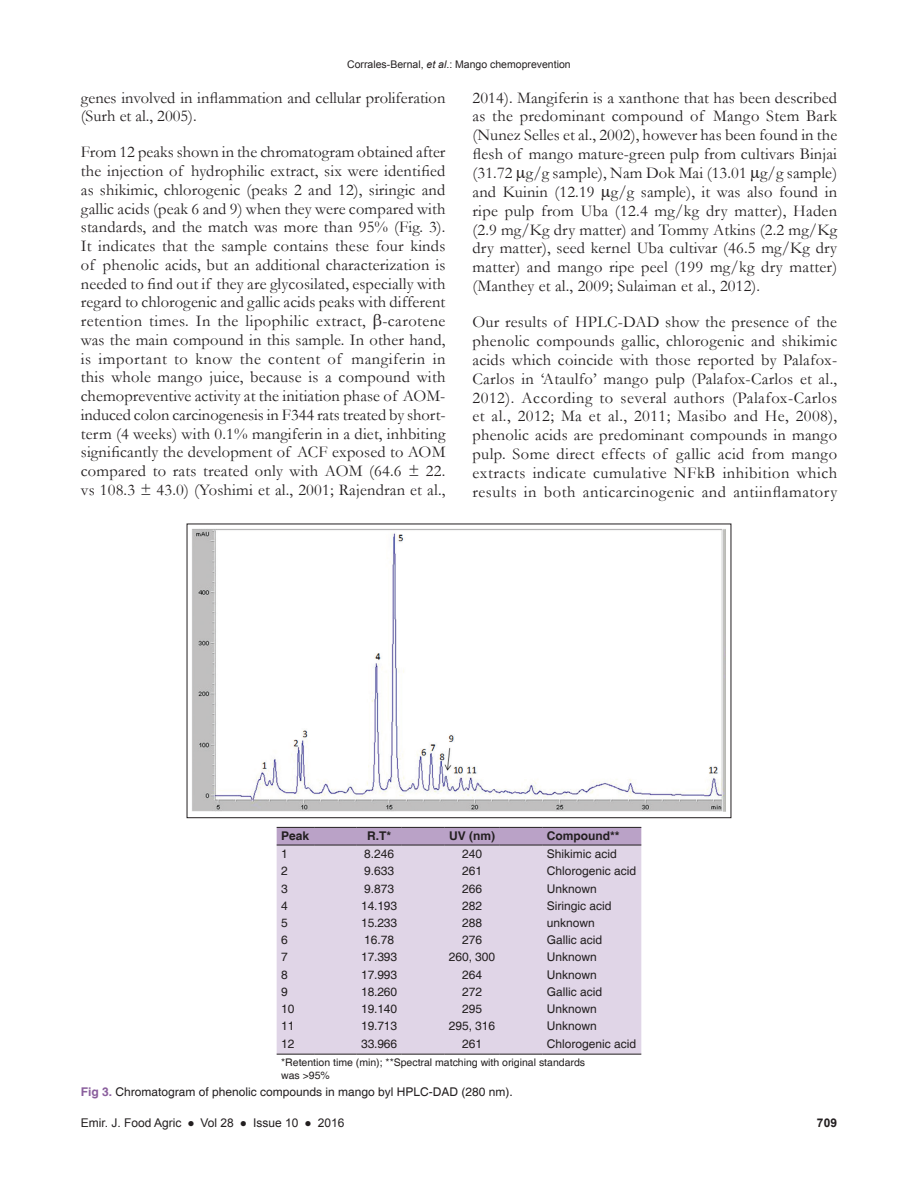
<style>
.page{position:relative;width:918px;height:1188px;background:#fff}
.page>*{position:absolute;margin:0;border:0;box-sizing:border-box;transform-origin:0 0}
.TX{font:16.5px/18.8px "Garamond";letter-spacing:.01em;color:#231f20;text-align:justify}
.TB{font:12px "Helvetica";color:#231f20}
.FGC{font:12px "Helvetica";color:#231f20}
.t1{font:12px "Arial";color:#231f20}
.TBL{font:12px "Helvetica";color:#231f20}
.TCH{font:700 12px "Helvetica";color:#231f20}
.t2{font:700 12px "Arial";color:#231f20}
.TFN{font:10.5px/12.6px "Helvetica";color:#231f20}
.t3{font:10.5px "Arial";color:#231f20}
.s1{font-style:italic}
.s2{font-weight:700;color:#8a5f9d}
</style>
<div class="page">
<img style="left:192px;top:528px;width:534px;height:284px">
<div style="left:187px;top:524px;width:544px;height:294px;border:1px solid #231f20"></div>
<div style="left:277px;top:828px;width:364px;height:17px;background:#baa2c7"></div>
<div style="left:277px;top:846px;width:364px;height:208px;background:#e0d5e7"></div>
<hr style="left:277px;top:1054px;width:37px;height:1px;background:#231f20">
<hr style="left:314px;top:1054px;width:43px;height:1px;background:#231f20">
<hr style="left:357px;top:1054px;width:45px;height:1px;background:#231f20">
<hr style="left:402px;top:1054px;width:42px;height:1px;background:#231f20">
<hr style="left:444px;top:1054px;width:56px;height:1px;background:#231f20">
<hr style="left:500px;top:1054px;width:42px;height:1px;background:#231f20">
<hr style="left:542px;top:1054px;width:99px;height:1px;background:#231f20">
<hr style="left:277px;top:845px;width:37px;height:1px;background:#231f20">
<hr style="left:314px;top:845px;width:43px;height:1px;background:#231f20">
<hr style="left:357px;top:845px;width:45px;height:1px;background:#231f20">
<hr style="left:402px;top:845px;width:42px;height:1px;background:#231f20">
<hr style="left:444px;top:845px;width:56px;height:1px;background:#231f20">
<hr style="left:500px;top:845px;width:42px;height:1px;background:#231f20">
<hr style="left:542px;top:845px;width:99px;height:1px;background:#231f20">
<hr style="left:277px;top:827px;width:37px;height:1px;background:#231f20">
<hr style="left:314px;top:827px;width:43px;height:1px;background:#231f20">
<hr style="left:357px;top:827px;width:45px;height:1px;background:#231f20">
<hr style="left:402px;top:827px;width:42px;height:1px;background:#231f20">
<hr style="left:444px;top:827px;width:56px;height:1px;background:#231f20">
<hr style="left:500px;top:827px;width:42px;height:1px;background:#231f20">
<hr style="left:542px;top:827px;width:99px;height:1px;background:#231f20">
<p class="t3" style="left:347px;top:58px;width:225px">Corrales-Bernal, <span class="s1">et al</span>.: Mango chemoprevention</p>
<p class="TX" style="left:81px;top:88px;width:366px">genes involved in inflammation and cellular proliferation (Surh et al., 2005).</p>
<p class="TX" style="left:81px;top:142px;width:366px">From 12 peaks shown in the chromatogram obtained after the injection of hydrophilic extract, six were identified as shikimic, chlorogenic (peaks 2 and 12), siringic and gallic acids (peak 6 and 9) when they were compared with standards, and the match was more than 95% (Fig. 3).<br>It indicates that the sample contains these four kinds of phenolic acids, but an additional characterization is needed to find out if they are glycosilated, especially with regard to chlorogenic and gallic acids peaks with different retention times. In the lipophilic extract, -carotene was the main compound in this sample. In other hand, is important to know the content of mangiferin in this whole mango juice, because is a compound with chemopreventive activity at the initiation phase of AOM&shy;induced colon carcinogenesis in F344 rats treated by short&shy;term (4 weeks) with 0.1% mangiferin in a diet, inhbiting significantly the development of ACF exposed to AOM compared to rats treated only with AOM (64.6 ± 22. vs 108.3 ± 43.0) (Yoshimi et al., 2001; Rajendran et al.,</p>
<p class="TX" style="left:472px;top:88px;width:366px">2014). Mangiferin is a xanthone that has been described as the predominant compound of Mango Stem Bark (Nunez Selles et al., 2002), however has been found in the flesh of mango mature-green pulp from cultivars Binjai (31.72 g/g sample), Nam Dok Mai (13.01 g/g sample) and Kuinin (12.19 g/g sample), it was also found in ripe pulp from Uba (12.4 mg/kg dry matter), Haden (2.9 mg/Kg dry matter) and Tommy Atkins (2.2 mg/Kg dry matter), seed kernel Uba cultivar (46.5 mg/Kg dry matter) and mango ripe peel (199 mg/kg dry matter) (Manthey et al., 2009; Sulaiman et al., 2012).</p>
<p class="TX" style="left:472px;top:312px;width:366px">Our results of HPLC-DAD show the presence of the phenolic compounds gallic, chlorogenic and shikimic acids which coincide with those reported by Palafox-Carlos in ‘Ataulfo’ mango pulp (Palafox-Carlos et al., 2012). According to several authors (Palafox-Carlos et al., 2012; Ma et al., 2011; Masibo and He, 2008), phenolic acids are predominant compounds in mango pulp. Some direct effects of gallic acid from mango extracts indicate cumulative NFkB inhibition which results in both anticarcinogenic and antiinflamatory</p>
<p class="TCH" style="left:281px;top:829px;width:30px">Peak</p>
<p class="TCH" style="left:367px;top:829px;width:25px">R.T*</p>
<p class="TCH" style="left:449px;top:829px;width:47px">UV (nm)</p>
<p class="TCH" style="left:547px;top:829px;width:74px">Compound**</p>
<p class="TB" style="left:281px;top:847px;width:8px">1</p>
<p class="TB" style="left:364px;top:847px;width:32px">8.246</p>
<p class="TB" style="left:462px;top:847px;width:22px">240</p>
<p class="TB" style="left:547px;top:847px;width:72px">Shikimic acid</p>
<p class="TB" style="left:281px;top:864px;width:8px">2</p>
<p class="TB" style="left:364px;top:864px;width:32px">9.633</p>
<p class="TB" style="left:462px;top:864px;width:22px">261</p>
<p class="TB" style="left:547px;top:864px;width:91px">Chlorogenic acid</p>
<p class="TB" style="left:281px;top:881px;width:8px">3</p>
<p class="TB" style="left:364px;top:881px;width:32px">9.873</p>
<p class="TB" style="left:462px;top:881px;width:22px">266</p>
<p class="TB" style="left:547px;top:881px;width:52px">Unknown</p>
<p class="TB" style="left:281px;top:899px;width:8px">4</p>
<p class="TB" style="left:361px;top:899px;width:37px">14.193</p>
<p class="TB" style="left:462px;top:899px;width:22px">282</p>
<p class="TB" style="left:547px;top:899px;width:66px">Siringic acid</p>
<p class="TB" style="left:281px;top:916px;width:8px">5</p>
<p class="TB" style="left:361px;top:916px;width:37px">15.233</p>
<p class="TB" style="left:462px;top:916px;width:22px">288</p>
<p class="TB" style="left:547px;top:916px;width:50px">unknown</p>
<p class="TB" style="left:281px;top:933px;width:8px">6</p>
<p class="TB" style="left:364px;top:933px;width:32px">16.78</p>
<p class="TB" style="left:462px;top:933px;width:22px">276</p>
<p class="TB" style="left:547px;top:933px;width:57px">Gallic acid</p>
<p class="TB" style="left:281px;top:950px;width:8px">7</p>
<p class="TB" style="left:361px;top:950px;width:37px">17.393</p>
<p class="TB" style="left:449px;top:950px;width:48px">260, 300</p>
<p class="TB" style="left:547px;top:950px;width:52px">Unknown</p>
<p class="TB" style="left:281px;top:968px;width:8px">8</p>
<p class="TB" style="left:361px;top:968px;width:37px">17.993</p>
<p class="TB" style="left:462px;top:968px;width:22px">264</p>
<p class="TB" style="left:547px;top:968px;width:52px">Unknown</p>
<p class="TB" style="left:281px;top:985px;width:8px">9</p>
<p class="TB" style="left:361px;top:985px;width:37px">18.260</p>
<p class="TB" style="left:462px;top:985px;width:22px">272</p>
<p class="TB" style="left:547px;top:985px;width:57px">Gallic acid</p>
<p class="TB" style="left:281px;top:1002px;width:15px">10</p>
<p class="TB" style="left:361px;top:1002px;width:37px">19.140</p>
<p class="TB" style="left:462px;top:1002px;width:22px">295</p>
<p class="TB" style="left:547px;top:1002px;width:52px">Unknown</p>
<p class="TB" style="left:281px;top:1019px;width:15px">11</p>
<p class="TB" style="left:361px;top:1019px;width:37px">19.713</p>
<p class="TB" style="left:449px;top:1019px;width:48px">295, 316</p>
<p class="TB" style="left:547px;top:1019px;width:52px">Unknown</p>
<p class="TBL" style="left:281px;top:1037px;width:15px">12</p>
<p class="TBL" style="left:361px;top:1037px;width:37px">33.966</p>
<p class="TBL" style="left:462px;top:1037px;width:22px">261</p>
<p class="TBL" style="left:547px;top:1037px;width:91px">Chlorogenic acid</p>
<p class="TFN" style="left:281px;top:1056px;width:306px">*Retention time (min); **Spectral matching with original standards was &gt;95%</p>
<p class="FGC" style="left:81px;top:1085px;width:434px"><span class="s2">Fig 3.</span> Chromatogram of phenolic compounds in mango byl HPLC-DAD (280 nm).</p>
<p class="t1" style="left:81px;top:1115px;width:265px">Emir. J. Food Agric ● Vol 28 ● Issue 10 ● 2016</p>
<p class="t2" style="left:817px;top:1114px;width:22px">709</p>
</div>
